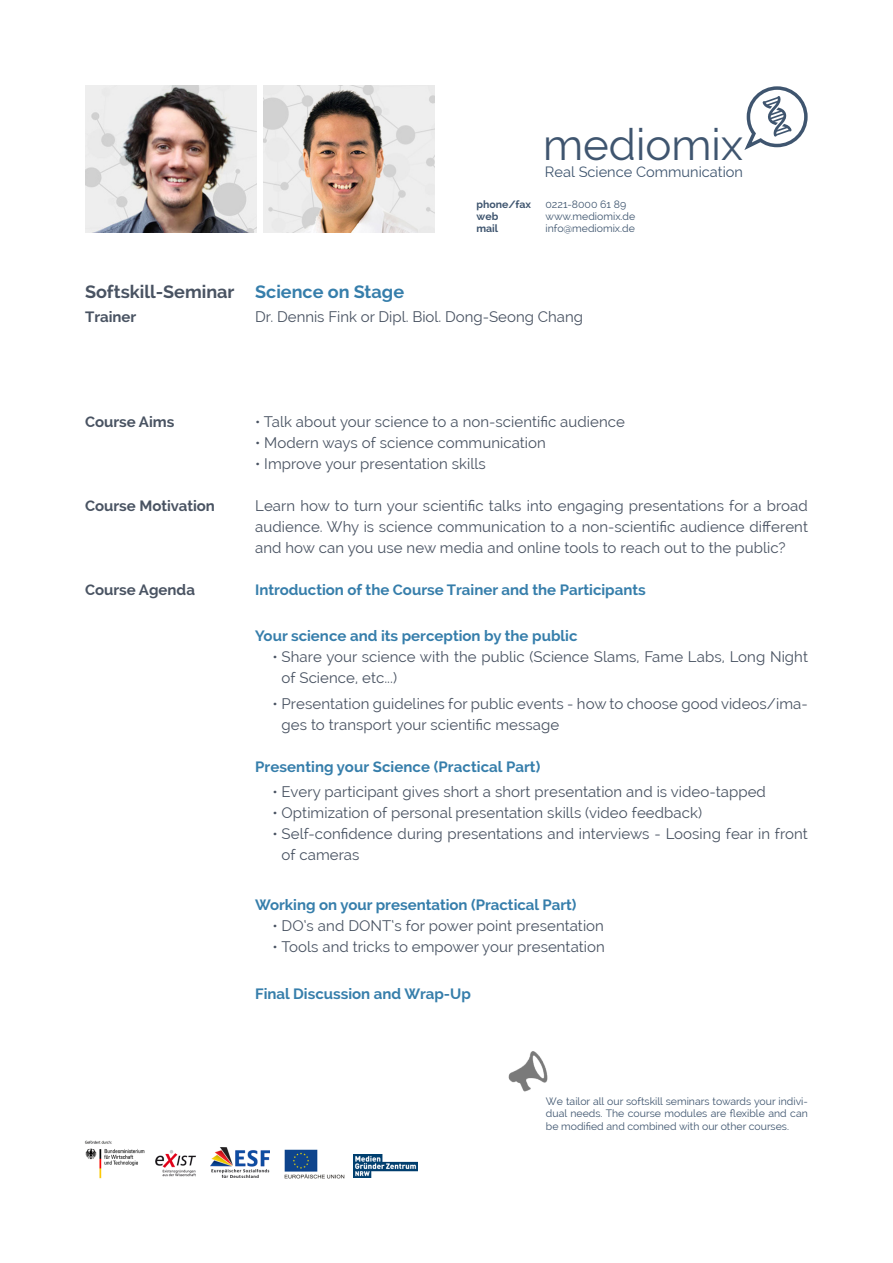
<style>
.page{position:relative;width:893px;height:1263px;background:#fff}
.page>*{position:absolute;margin:0;border:0;box-sizing:border-box;transform-origin:0 0}
.t1{font:43.8px "Raleway";color:#3f556f}
.t2{font:700 18px "Raleway";color:#495362}
.t3{font:15px/21px "Raleway";letter-spacing:.005em;color:#495362}
.t4{font:700 15px "Raleway";color:#367eab}
.t5{font:700 15px "Raleway";color:#495362}
.t6{font:14.55px "Raleway";color:#3f556f}
.t7{font:10.5px/12.6px "Raleway";color:#3f556f;text-align:justify}
.t8{font:700 10.5px "Raleway";color:#3f556f}
.s1{color:#367eab}
</style>
<div class="page">
<img style="left:508px;top:1051px;width:40px;height:41px">
<svg style="left:744px;top:86px;width:64px;height:64px"></svg>
<img style="left:84px;top:1140px;width:61px;height:39px">
<img style="left:155px;top:1150px;width:41px;height:27px">
<img style="left:211px;top:1148px;width:59px;height:29px">
<img style="left:284px;top:1149px;width:61px;height:30px">
<img style="left:353px;top:1154px;width:64px;height:23px">
<img style="left:85px;top:85px;width:171px;height:147px">
<img style="left:263px;top:85px;width:172px;height:147px">
<p class="t1" style="left:543px;top:119px;width:201px">mediomix</p>
<p class="t6" style="left:545px;top:163px;width:200px">Real Science Communication</p>
<p class="t8" style="left:476px;top:198px;width:56px">phone/fax</p>
<p class="t7" style="left:545px;top:198px;width:82px">0221-8000 61 89</p>
<p class="t8" style="left:476px;top:210px;width:23px">web</p>
<p class="t7" style="left:545px;top:210px;width:91px">www.mediomix.de</p>
<p class="t8" style="left:476px;top:222px;width:23px">mail</p>
<p class="t7" style="left:545px;top:222px;width:91px">info@mediomix.de</p>
<p class="t2" style="left:85px;top:281px;width:321px">Softskill-Seminar <span class="s1">Science on Stage</span></p>
<p class="t5" style="left:85px;top:308px;width:53px">Trainer</p>
<p class="t3" style="left:255px;top:306px;width:329px">Dr. Dennis Fink or Dipl. Biol. Dong-Seong Chang</p>
<p class="t5" style="left:85px;top:413px;width:91px">Course Aims</p>
<p class="t3" style="left:255px;top:411px;width:371px">• Talk about your science to a non-scientific audience</p>
<p class="t3" style="left:255px;top:432px;width:292px">• Modern ways of science communication</p>
<p class="t3" style="left:255px;top:453px;width:232px">• Improve your presentation skills</p>
<p class="t5" style="left:85px;top:497px;width:131px">Course Motivation</p>
<p class="t3" style="left:255px;top:495px;width:554px;text-align:justify">Learn how to turn your scientific talks into engaging presentations for a broad audience. Why is science communication to a non-scientific audience different and how can you use new media and online tools to reach out to the public?</p>
<p class="t5" style="left:85px;top:581px;width:111px">Course Agenda</p>
<p class="t4" style="left:255px;top:581px;width:392px">Introduction of the Course Trainer and the Participants</p>
<p class="t4" style="left:255px;top:627px;width:324px">Your science and its perception by the public</p>
<p class="t3" style="left:282px;top:646px;width:528px;text-indent:-9px">• Share your science with the public (Science Slams, Fame Labs, Long Night of Science, etc...)</p>
<p class="t3" style="left:282px;top:693px;width:528px;text-indent:-9px">• Presentation guidelines for public events - how to choose good videos/ima&shy;ges to transport your scientific message</p>
<p class="t4" style="left:255px;top:758px;width:287px">Presenting your Science (Practical Part)</p>
<p class="t3" style="left:273px;top:781px;width:495px">• Every participant gives short a short presentation and is video-tapped</p>
<p class="t3" style="left:273px;top:802px;width:431px">• Optimization of personal presentation skills (video feedback)</p>
<p class="t3" style="left:282px;top:823px;width:528px;text-indent:-9px">• Self-confidence during presentations and interviews - Loosing fear in front of cameras</p>
<p class="t4" style="left:255px;top:896px;width:323px">Working on your presentation (Practical Part)</p>
<p class="t3" style="left:273px;top:915px;width:333px">• DO‘s and DONT‘s for power point presentation</p>
<p class="t3" style="left:273px;top:936px;width:334px">• Tools and tricks to empower your presentation</p>
<p class="t4" style="left:255px;top:985px;width:217px">Final Discussion and Wrap-Up</p>
<p class="t7" style="left:546px;top:1095px;width:264px">We tailor all our softskill seminars towards your indivi&shy;dual needs. The course modules are flexible and can be modified and combined with our other courses.</p>
</div>
